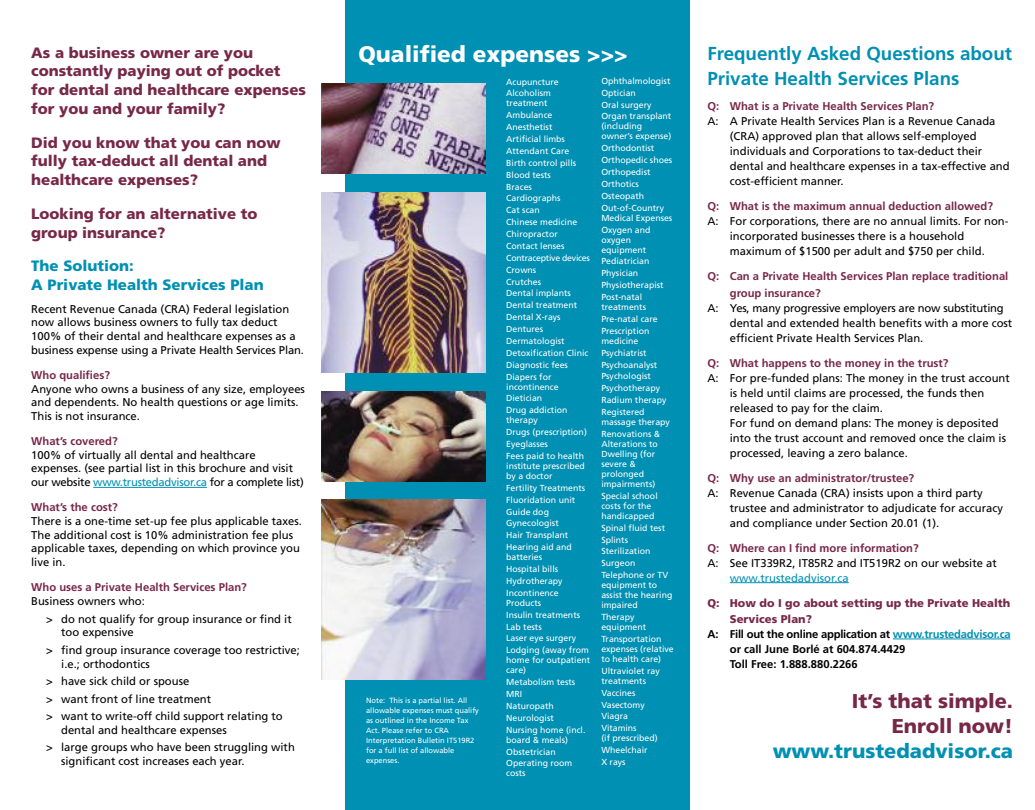
<style>
.page{position:relative;width:1035px;height:810px;background:#fff}
.page>*{position:absolute;margin:0;border:0;box-sizing:border-box;transform-origin:0 0}
.t1{font:900 22.5px "Frutiger";color:#fff}
.t2{font:900 20px/25px "Frutiger";color:#782847;text-align:right}
.t3{font:900 20px "Frutiger";color:#0090b3}
.t4{font:700 18.75px/25px "Frutiger";color:#0090b3}
.t5{font:900 15px/18.8px "Frutiger";color:#782847}
.t6{font:900 15px/18.8px "Frutiger";color:#0090b3}
.t7{font:11.25px/15px "Frutiger";color:#000}
.t8{font:700 11.25px/16.2px "Frutiger";color:#782847}
.t9{font:700 11.25px/15px "Frutiger";letter-spacing:-.02em;color:#000}
.t10{font:900 11.25px/16.2px "Frutiger";color:#782847}
.t11{font:11.25px "Frutiger";color:#0090b3}
.t12{font:8.75px/11.9px "Frutiger";color:#fff}
.t13{font:7.5px/10px "Frutiger";color:#fff}
.s1{color:#0090b3}
</style>
<div class="page">
<div style="left:345px;top:0;width:345px;height:810px;background:#0090b3"></div>
<hr style="left:93px;top:487px;width:114px;height:1px;background:#0090b3">
<img style="left:322px;top:192px;width:164px;height:180px">
<img style="left:322px;top:84px;width:164px;height:90px">
<img style="left:321px;top:391px;width:165px;height:90px">
<img style="left:322px;top:500px;width:164px;height:180px">
<hr style="left:730px;top:582px;width:119px;height:1px;background:#0090b3">
<hr style="left:893px;top:639px;width:117px;height:1px;background:#0090b3">
<h3 class="t5" style="left:31px;top:44px;width:276px">As a business owner are you constantly paying out of pocket for dental and healthcare expenses for you and your family?</h3>
<h3 class="t5" style="left:31px;top:134px;width:251px">Did you know that you can now fully tax-deduct all dental and healthcare expenses?</h3>
<h3 class="t5" style="left:31px;top:205px;width:228px">Looking for an alternative to group insurance?</h3>
<h3 class="t6" style="left:31px;top:258px;width:234px">The Solution:<br>A Private Health Services Plan</h3>
<p class="t7" style="left:31px;top:303px;width:274px;line-height:13.8px">Recent Revenue Canada (CRA) Federal legislation now allows business owners to fully tax deduct 100% of their dental and healthcare expenses as a business expense using a Private Health Services Plan.</p>
<p class="t8" style="left:31px;top:368px;width:80px">Who qualifies?</p>
<p class="t7" style="left:31px;top:383px;width:275px;line-height:13.8px">Anyone who owns a business of any size, employees and dependents. No health questions or age limits.<br>This is not insurance.</p>
<p class="t8" style="left:31px;top:434px;width:88px">What’s covered?</p>
<p class="t7" style="left:31px;top:449px;width:274px;line-height:13.8px">100% of virtually all dental and healthcare expenses. (see partial list in this brochure and visit our website <span class="s1">www.trustedadvisor.ca</span> for a complete list)</p>
<p class="t8" style="left:31px;top:500px;width:88px">What’s the cost?</p>
<p class="t7" style="left:31px;top:515px;width:272px;line-height:13.8px">There is a one-time set-up fee plus applicable taxes.<br>The additional cost is 10% administration fee plus applicable taxes, depending on which province you live in.</p>
<p class="t8" style="left:31px;top:580px;width:217px">Who uses a Private Health Services Plan?</p>
<p class="t7" style="left:46px;top:593px;width:247px;line-height:17.5px;text-indent:-15px">Business owners who:<br>&gt; do not qualify for group insurance or find it</p>
<p class="t7" style="left:46px;top:624px;width:255px;line-height:17.5px;text-indent:15px">too expensive<br>&gt; find group insurance coverage too restrictive;</p>
<p class="t7" style="left:46px;top:656px;width:238px;line-height:17.5px;text-indent:15px">i.e.; orthodontics<br>&gt; have sick child or spouse<br>&gt; want front of line treatment<br>&gt; want to write-off child support relating to</p>
<p class="t7" style="left:46px;top:722px;width:250px;line-height:17.5px;text-indent:15px">dental and healthcare expenses<br>&gt; large groups who have been struggling with</p>
<p class="t7" style="left:61px;top:754px;width:185px">significant cost increases each year.</p>
<h1 class="t1" style="left:358px;top:45px;width:271px">Qualified expenses &gt;&gt;&gt;</h1>
<p class="t13" style="left:366px;top:696px;width:114px">Note: This is a partial list. All allowable expenses must qualify as outlined in the Income Tax<br>Act. Please refer to CRA<br>Interpretation Bulletin IT519R2 for a full list of allowable expenses.</p>
<p class="t12" style="left:506px;top:76px;width:54px">Acupuncture<br>Alcoholism</p>
<p class="t12" style="left:506px;top:98px;width:85px">treatment<br>Ambulance<br>Anesthetist<br>Artificial limbs<br>Attendant Care<br>Birth control pills<br>Blood tests<br>Braces<br>Cardiographs<br>Cat scan<br>Chinese medicine<br>Chiropractor<br>Contact lenses<br>Contraceptive devices<br>Crowns<br>Crutches<br>Dental implants<br>Dental treatment<br>Dental X-rays<br>Dentures<br>Dermatologist<br>Detoxification Clinic<br>Diagnostic fees<br>Diapers for</p>
<p class="t12" style="left:506px;top:381px;width:63px">incontinence<br>Dietician<br>Drug addiction</p>
<p class="t12" style="left:506px;top:415px;width:82px">therapy<br>Drugs (prescription)<br>Eyeglasses<br>Fees paid to health</p>
<p class="t12" style="left:506px;top:462px;width:80px;line-height:10px">institute prescribed by a doctor</p>
<p class="t12" style="left:506px;top:482px;width:81px">Fertility Treatments<br>Fluoridation unit<br>Guide dog<br>Gynecologist<br>Hair Transplant<br>Hearing aid and</p>
<p class="t12" style="left:506px;top:552px;width:58px">batteries<br>Hospital bills<br>Hydrotherapy<br>Incontinence</p>
<p class="t12" style="left:506px;top:597px;width:84px">Products<br>Insulin treatments<br>Lab tests<br>Laser eye surgery<br>Lodging (away from</p>
<p class="t12" style="left:506px;top:656px;width:86px;line-height:10px">home for outpatient care)</p>
<p class="t12" style="left:506px;top:677px;width:81px">Metabolism tests<br>MRI<br>Naturopath<br>Neurologist<br>Nursing home (incl.</p>
<p class="t12" style="left:506px;top:734px;width:68px">board &amp; meals)<br>Obstetrician<br>Operating room</p>
<p class="t12" style="left:506px;top:768px;width:21px">costs</p>
<p class="t12" style="left:601px;top:76px;width:72px">Ophthalmologist<br>Optician<br>Oral surgery<br>Organ transplant</p>
<p class="t12" style="left:601px;top:122px;width:72px;line-height:10px">(including owner’s expense)</p>
<p class="t12" style="left:601px;top:143px;width:72px">Orthodontist<br>Orthopedic shoes<br>Orthopedist<br>Orthotics<br>Osteopath<br>Out-of-Country</p>
<p class="t12" style="left:601px;top:212px;width:72px">Medical Expenses<br>Oxygen and</p>
<p class="t12" style="left:601px;top:235px;width:46px;line-height:10px">oxygen equipment</p>
<p class="t12" style="left:601px;top:256px;width:64px">Pediatrician<br>Physician<br>Physiotherapist<br>Post-natal</p>
<p class="t12" style="left:601px;top:302px;width:58px">treatments<br>Pre-natal care<br>Prescription</p>
<p class="t12" style="left:601px;top:336px;width:67px">medicine<br>Psychiatrist<br>Psychoanalyst<br>Psychologist<br>Psychotherapy<br>Radium therapy<br>Registered</p>
<p class="t12" style="left:601px;top:417px;width:70px">massage therapy<br>Renovations &amp;</p>
<p class="t12" style="left:601px;top:440px;width:58px;line-height:10px">Alterations to<br>Dwelling (for severe &amp; prolonged impairments)</p>
<p class="t12" style="left:601px;top:491px;width:58px;line-height:10px">Special school costs for the handicapped</p>
<p class="t12" style="left:601px;top:522px;width:68px">Spinal fluid test<br>Splints<br>Sterilization<br>Surgeon<br>Telephone or TV</p>
<p class="t12" style="left:601px;top:581px;width:72px;line-height:10px">equipment to assist the hearing impaired</p>
<p class="t12" style="left:601px;top:613px;width:46px;line-height:10px">Therapy equipment</p>
<p class="t12" style="left:601px;top:635px;width:74px;line-height:10px">Transportation expenses (relative to health care)</p>
<p class="t12" style="left:601px;top:666px;width:60px;line-height:10px">Ultraviolet ray treatments</p>
<p class="t12" style="left:601px;top:687px;width:45px">Vaccines<br>Vasectomy<br>Viagra<br>Vitamins</p>
<p class="t12" style="left:601px;top:733px;width:58px">(if prescribed)<br>Wheelchair<br>X rays</p>
<h3 class="t4" style="left:707px;top:43px;width:306px">Frequently Asked Questions about<br>Private Health Services Plans</h3>
<p class="t8" style="left:707px;top:99px;width:228px">Q: What is a Private Health Services Plan?</p>
<p class="t7" style="left:730px;top:115px;width:281px;text-indent:-23px">A: A Private Health Services Plan is a Revenue Canada (CRA) approved plan that allows self-employed individuals and Corporations to tax-deduct their dental and healthcare expenses in a tax-effective and cost-efficient manner.</p>
<p class="t8" style="left:707px;top:199px;width:287px">Q: What is the maximum annual deduction allowed?</p>
<p class="t7" style="left:730px;top:215px;width:280px;text-indent:-23px">A: For corporations, there are no annual limits. For non&shy;incorporated businesses there is a household maximum of $1500 per adult and $750 per child.</p>
<p class="t8" style="left:730px;top:269px;width:280px;text-indent:-23px">Q: Can a Private Health Services Plan replace traditional group insurance?</p>
<p class="t7" style="left:730px;top:301px;width:284px;text-indent:-22px">A: Yes, many progressive employers are now substituting dental and extended health benefits with a more cost efficient Private Health Services Plan.</p>
<p class="t8" style="left:707px;top:355px;width:243px">Q: What happens to the money in the trust?</p>
<p class="t7" style="left:730px;top:371px;width:281px;text-indent:-23px">A: For pre-funded plans: The money in the trust account is held until claims are processed, the funds then released to pay for the claim.<br>For fund on demand plans: The money is deposited into the trust account and removed once the claim is processed, leaving a zero balance.</p>
<p class="t8" style="left:707px;top:470px;width:208px">Q: Why use an administrator/trustee?</p>
<p class="t7" style="left:730px;top:486px;width:275px;text-indent:-23px">A: Revenue Canada (CRA) insists upon a third party trustee and administrator to adjudicate for accuracy and compliance under Section 20.01 (1).</p>
<p class="t8" style="left:707px;top:540px;width:213px">Q: Where can I find more information?</p>
<p class="t7" style="left:707px;top:556px;width:291px">A: See IT339R2, IT85R2 and IT519R2 on our website at</p>
<p class="t11" style="left:730px;top:573px;width:120px">www.trustedadvisor.ca</p>
<p class="t10" style="left:730px;top:595px;width:282px;text-indent:-23px">Q: How do I go about setting up the Private Health<br>Services Plan?</p>
<p class="t9" style="left:730px;top:627px;width:282px;text-indent:-22px">A: Fill out the online application at <span class="s1">www.trustedadvisor.ca </span>or call June Borlé at 604.874.4429<br>Toll Free: 1.888.880.2266</p>
<h2 class="t2" style="left:852px;top:690px;width:163px">It’s that simple.<br>Enroll now!</h2>
<h2 class="t3" style="left:773px;top:743px;width:242px">www.trustedadvisor.ca</h2>
</div>
